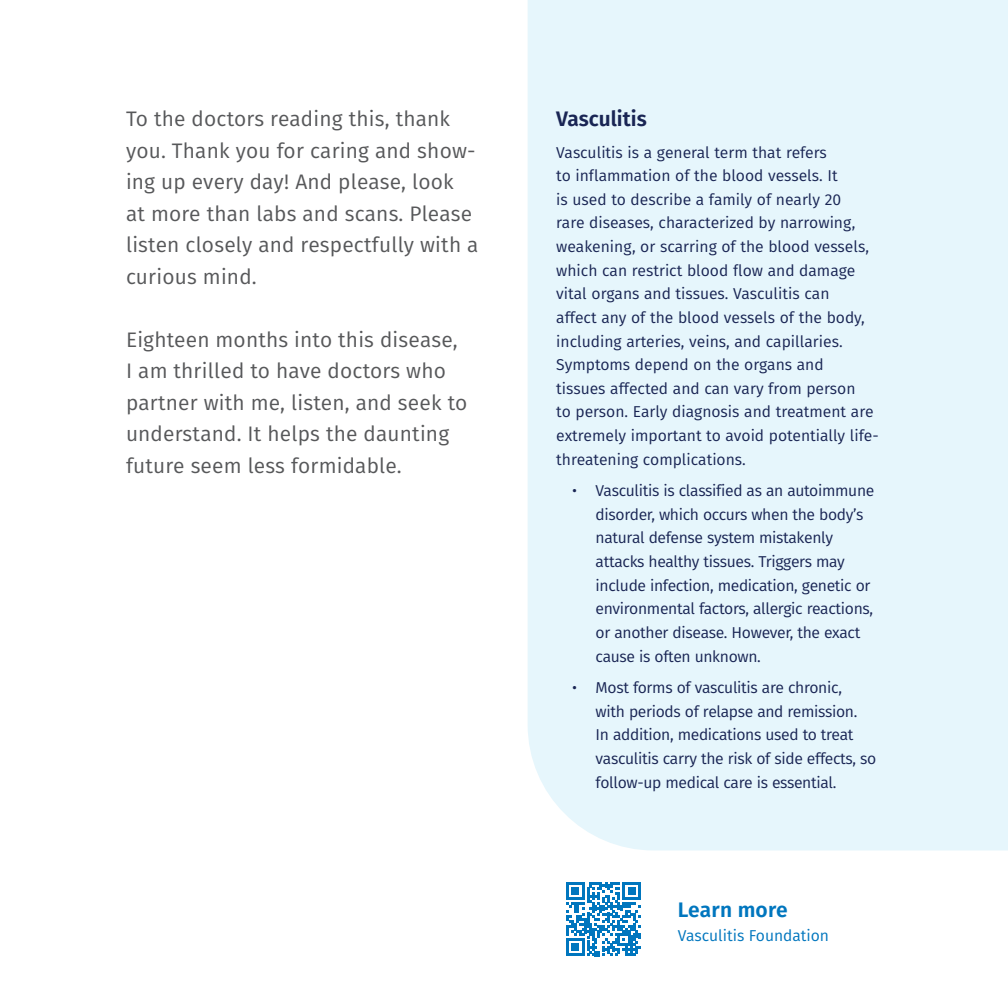
<style>
.page{position:relative;width:1008px;height:1008px;background:#fff}
.page>*{position:absolute;margin:0;border:0;box-sizing:border-box;transform-origin:0 0}
.Body_Copy__PV{font:21px/31.5px "Fira Sans";letter-spacing:.01em;color:#57585a}
.Body_Copy__PV-2{font:600 21px "Fira Sans";color:#192554}
.Body_Copy__PV-3{font:600 21px "Fira Sans";letter-spacing:.01em;color:#0076be}
.Body__Small{font:15.75px/23.6px "Fira Sans";letter-spacing:-.015em;color:#192554}
.Body_Copy__PV-4{font:15.75px "Fira Sans";color:#0076be}
</style>
<div class="page">
<div style="left:528px;top:0;width:480px;height:850px;background:#e6f6fc"></div>
<svg style="left:567px;top:882px;width:74px;height:74px"></svg>
<p class="Body_Copy__PV" style="left:126px;top:102px;width:354px">To the doctors reading this, thank you. Thank you for caring and show&shy;ing up every day! And please, look<br>at more than labs and scans. Please listen closely and respectfully with a curious mind.</p>
<p class="Body_Copy__PV" style="left:126px;top:323px;width:343px">Eighteen months into this disease, I am thrilled to have doctors who partner with me, listen, and seek to understand. It helps the daunting future seem less formidable.</p>
<p class="Body_Copy__PV-2" style="left:556px;top:101px;width:92px">Vasculitis</p>
<p class="Body__Small" style="left:556px;top:140px;width:324px">Vasculitis is a general term that refers<br>to inflammation of the blood vessels. It<br>is used to describe a family of nearly 20<br>rare diseases, characterized by narrowing, weakening, or scarring of the blood vessels, which can restrict blood flow and damage vital organs and tissues. Vasculitis can<br>affect any of the blood vessels of the body, including arteries, veins, and capillaries.<br>Symptoms depend on the organs and<br>tissues affected and can vary from person<br>to person. Early diagnosis and treatment are extremely important to avoid potentially life&shy;threatening complications.</p>
<p class="Body__Small" style="left:596px;top:478px;width:280px;text-indent:-24px">• Vasculitis is classified as an autoimmune disorder, which occurs when the body’s natural defense system mistakenly attacks healthy tissues. Triggers may include infection, medication, genetic or environmental factors, allergic reactions, or another disease. However, the exact cause is often unknown.</p>
<p class="Body__Small" style="left:596px;top:675px;width:282px;text-indent:-24px">• Most forms of vasculitis are chronic,<br>with periods of relapse and remission.<br>In addition, medications used to treat vasculitis carry the risk of side effects, so follow-up medical care is essential.</p>
<p class="Body_Copy__PV-3" style="left:678px;top:893px;width:111px">Learn more</p>
<p class="Body_Copy__PV-4" style="left:678px;top:924px;width:153px">Vasculitis Foundation</p>
</div>
